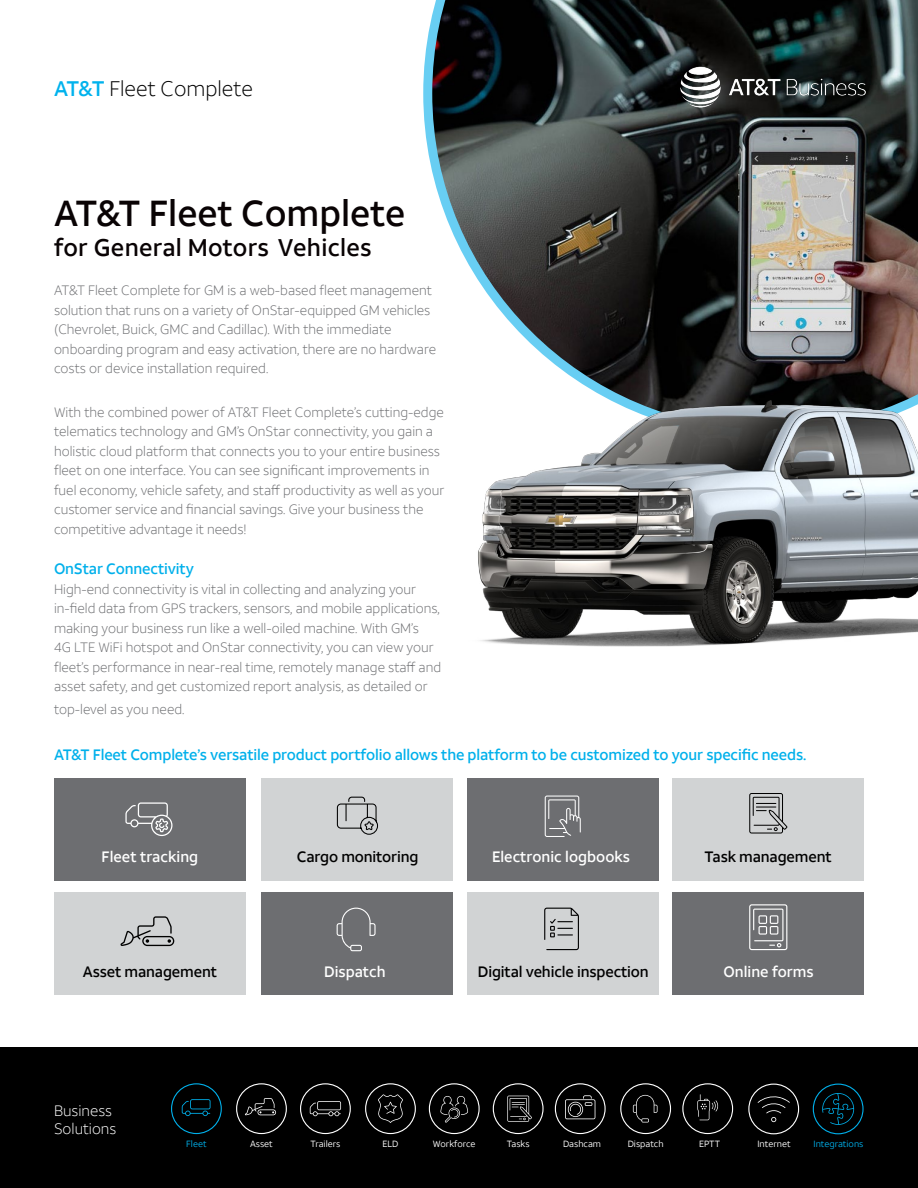
<style>
.page{position:relative;width:918px;height:1188px;background:#fff}
.page>*{position:absolute;margin:0;border:0;box-sizing:border-box;transform-origin:0 0}
.t1{font:500 36px "ATT Aleck Sans";color:#090304}
.t2{font:500 24px "ATT Aleck Sans";letter-spacing:.01em;color:#090304}
.t3{font:300 21px "ATT Aleck Sans";color:#000}
.t4{font:500 15px "ATT Aleck Sans";letter-spacing:-.01em;color:#00b0eb}
.t5{font:500 15px "ATT Aleck Sans";letter-spacing:-.01em;color:#000}
.t6{font:500 15px "ATT Aleck Sans";color:#fff}
.t7{font:300 15px/18px "ATT Aleck Sans";color:#fff}
.t8{font:300 13.5px/19.5px "ATT Aleck Sans";color:#6d6e71}
.t9{font:9px "ATT Aleck Sans";color:#fff}
.t10{font:9px "ATT Aleck Sans";color:#00b0eb}
.s1{font-weight:500;color:#00b2ed}
</style>
<div class="page">
<img style="left:423px;top:0;width:495px;height:350px">
<img style="left:478px;top:350px;width:440px;height:297px">
<div style="left:262px;top:778px;width:191px;height:102px;background:#d1d3d4"></div>
<div style="left:672px;top:778px;width:192px;height:102px;background:#d1d3d4"></div>
<div style="left:467px;top:778px;width:192px;height:102px;background:#6d6e71"></div>
<div style="left:262px;top:893px;width:191px;height:102px;background:#6d6e71"></div>
<div style="left:672px;top:893px;width:192px;height:102px;background:#6d6e71"></div>
<div style="left:467px;top:893px;width:192px;height:102px;background:#d1d3d4"></div>
<img style="left:661px;top:47px;width:225px;height:80px">
<div style="left:54px;top:893px;width:192px;height:102px;background:#d1d3d4"></div>
<div style="left:54px;top:778px;width:192px;height:102px;background:#6d6e71"></div>
<svg style="left:125px;top:802px;width:48px;height:34px"></svg>
<svg style="left:120px;top:916px;width:54px;height:30px"></svg>
<svg style="left:337px;top:797px;width:41px;height:38px"></svg>
<svg style="left:545px;top:796px;width:36px;height:41px"></svg>
<svg style="left:544px;top:908px;width:35px;height:42px"></svg>
<svg style="left:337px;top:908px;width:39px;height:43px"></svg>
<svg style="left:749px;top:793px;width:38px;height:41px"></svg>
<svg style="left:749px;top:904px;width:38px;height:46px"></svg>
<div style="left:0;top:1048px;width:918px;height:140px;background:#000"></div>
<div style="left:171px;top:1083px;width:51px;height:51px;border:1px solid #00b0eb;border-radius:50%"></div>
<div style="left:493px;top:1083px;width:51px;height:51px;border:1px solid #fff;border-radius:50%"></div>
<div style="left:300px;top:1083px;width:51px;height:51px;border:1px solid #fff;border-radius:50%"></div>
<div style="left:620px;top:1083px;width:51px;height:51px;border:1px solid #fff;border-radius:50%"></div>
<div style="left:236px;top:1083px;width:51px;height:51px;border:1px solid #fff;border-radius:50%"></div>
<div style="left:555px;top:1083px;width:51px;height:51px;border:1px solid #fff;border-radius:50%"></div>
<div style="left:365px;top:1083px;width:51px;height:51px;border:1px solid #fff;border-radius:50%"></div>
<div style="left:429px;top:1083px;width:51px;height:51px;border:1px solid #fff;border-radius:50%"></div>
<div style="left:682px;top:1083px;width:51px;height:51px;border:1px solid #fff;border-radius:50%"></div>
<div style="left:748px;top:1084px;width:51px;height:50px;border:1px solid #fff;border-radius:50%"></div>
<div style="left:813px;top:1084px;width:51px;height:50px;border:1px solid #00b0eb;border-radius:50%"></div>
<svg style="left:182px;top:1099px;width:29px;height:17px"></svg>
<svg style="left:507px;top:1096px;width:25px;height:26px"></svg>
<svg style="left:378px;top:1094px;width:25px;height:29px"></svg>
<svg style="left:245px;top:1098px;width:31px;height:17px"></svg>
<svg style="left:697px;top:1094px;width:21px;height:26px"></svg>
<svg style="left:633px;top:1095px;width:25px;height:27px"></svg>
<svg style="left:565px;top:1095px;width:30px;height:24px"></svg>
<svg style="left:310px;top:1101px;width:31px;height:15px"></svg>
<svg style="left:758px;top:1096px;width:32px;height:26px"></svg>
<svg style="left:440px;top:1096px;width:28px;height:27px"></svg>
<svg style="left:822px;top:1093px;width:32px;height:32px"></svg>
<h3 class="t3" style="left:54px;top:76px;width:200px"><span class="s1">AT&amp;T</span> Fleet Complete</h3>
<h1 class="t1" style="left:54px;top:191px;width:353px">AT&amp;T Fleet Complete</h1>
<h2 class="t2" style="left:54px;top:233px;width:319px">for General Motors Vehicles</h2>
<p class="t8" style="left:54px;top:281px;width:384px">AT&amp;T Fleet Complete for GM is a web-based fleet management solution that runs on a variety of OnStar-equipped GM vehicles (Chevrolet, Buick, GMC and Cadillac). With the immediate onboarding program and easy activation, there are no hardware costs or device installation required.</p>
<p class="t8" style="left:54px;top:402px;width:392px">With the combined power of AT&amp;T Fleet Complete’s cutting-edge telematics technology and GM’s OnStar connectivity, you gain a holistic cloud platform that connects you to your entire business fleet on one interface. You can see significant improvements in fuel economy, vehicle safety, and staff productivity as well as your customer service and financial savings. Give your business the competitive advantage it needs!</p>
<p class="t4" style="left:54px;top:560px;width:141px">OnStar Connectivity</p>
<p class="t8" style="left:54px;top:579px;width:389px">High-end connectivity is vital in collecting and analyzing your in-field data from GPS trackers, sensors, and mobile applications, making your business run like a well-oiled machine. With GM’s<br>4G LTE WiFi hotspot and OnStar connectivity, you can view your fleet’s performance in near-real time, remotely manage staff and asset safety, and get customized report analysis, as detailed or</p>
<p class="t8" style="left:54px;top:699px;width:132px">top-level as you need.</p>
<p class="t4" style="left:54px;top:745px;width:754px">AT&amp;T Fleet Complete’s versatile product portfolio allows the platform to be customized to your specific needs.</p>
<p class="t6" style="left:102px;top:847px;width:98px">Fleet tracking</p>
<p class="t5" style="left:83px;top:962px;width:136px">Asset management</p>
<p class="t7" style="left:54px;top:1101px;width:64px">Business<br>Solutions</p>
<p class="t5" style="left:297px;top:847px;width:123px">Cargo monitoring</p>
<p class="t6" style="left:324px;top:962px;width:63px">Dispatch</p>
<p class="t6" style="left:492px;top:847px;width:140px">Electronic logbooks</p>
<p class="t5" style="left:478px;top:962px;width:172px">Digital vehicle inspection</p>
<p class="t5" style="left:704px;top:847px;width:129px">Task management</p>
<p class="t6" style="left:723px;top:962px;width:92px">Online forms</p>
<p class="t10" style="left:186px;top:1138px;width:22px">Fleet</p>
<p class="t9" style="left:250px;top:1138px;width:24px">Asset</p>
<p class="t9" style="left:310px;top:1138px;width:31px">Trailers</p>
<p class="t9" style="left:383px;top:1138px;width:17px">ELD</p>
<p class="t9" style="left:433px;top:1138px;width:44px">Workforce</p>
<p class="t9" style="left:507px;top:1138px;width:24px">Tasks</p>
<p class="t9" style="left:563px;top:1138px;width:40px">Dashcam</p>
<p class="t9" style="left:628px;top:1138px;width:37px">Dispatch</p>
<p class="t9" style="left:699px;top:1138px;width:22px">EPTT</p>
<p class="t9" style="left:757px;top:1138px;width:35px">Internet</p>
<p class="t10" style="left:814px;top:1138px;width:51px">Integrations</p>
</div>
